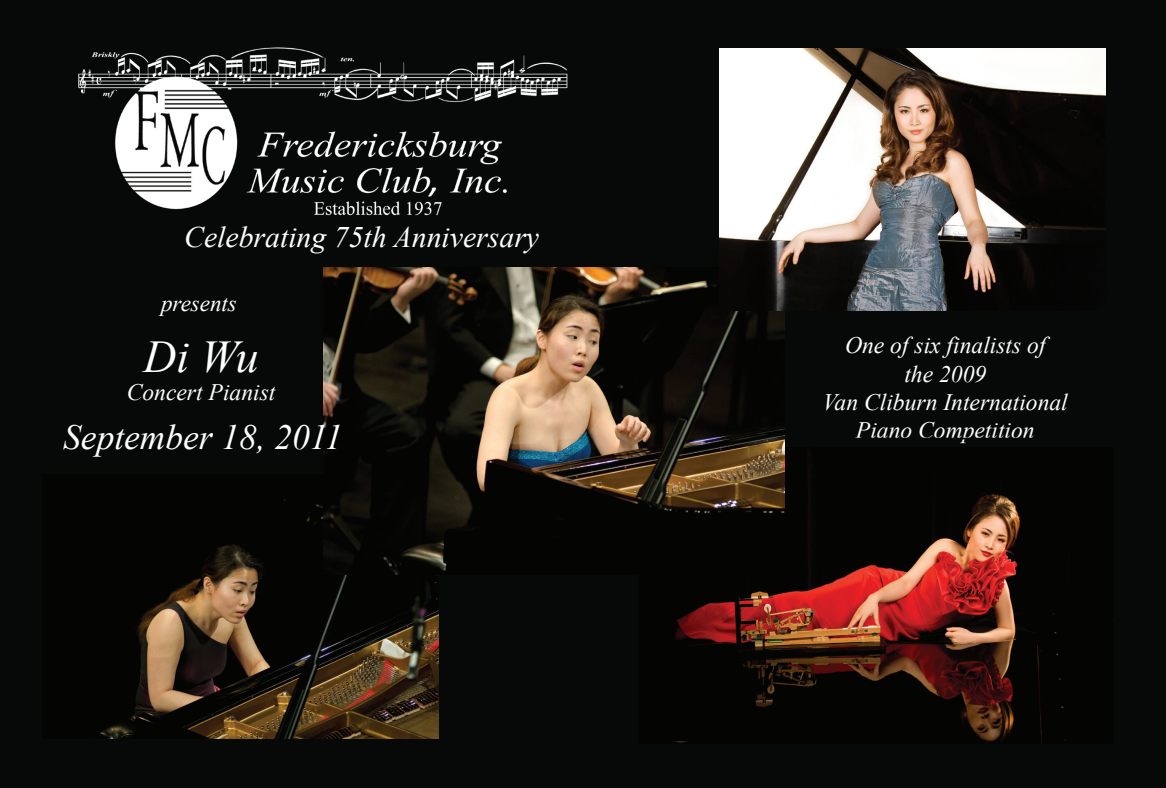
<style>
.page{position:relative;width:1166px;height:788px;background:#070908}
.page>*{position:absolute;margin:0;border:0;box-sizing:border-box;transform-origin:0 0}
.t1{font:italic 45.5px "Times New Roman";color:#fff}
.t2{font:italic 35.35px "Times New Roman";color:#fff}
.t3{font:italic 29.75px "Times New Roman";color:#fff}
.t4{font:italic 23.62px/28.3px "Times New Roman";color:#fff;text-align:center}
.t5{font:italic 22.93px "Times New Roman";color:#fff}
</style>
<div class="page">
<img style="left:78px;top:47px;width:490px;height:169px">
<img style="left:100px;top:499px;width:338px;height:239px">
<img style="left:675px;top:448px;width:391px;height:296px">
<img style="left:323px;top:268px;width:461px;height:306px">
<img style="left:719px;top:48px;width:386px;height:262px">
<p class="t3" style="left:184px;top:216px;width:356px">Celebrating 75th Anniversary</p>
<p class="t5" style="left:161px;top:287px;width:77px">presents</p>
<h1 class="t1" style="left:144px;top:325px;width:116px">Di Wu</h1>
<p class="t4" style="left:127px;top:378px;width:150px">Concert Pianist</p>
<h2 class="t2" style="left:63px;top:412px;width:281px">September 18, 2011</h2>
<p class="t4" style="left:823px;top:330px;width:246px">One of six finalists of<br>the 2009<br>Van Cliburn International<br>Piano Competition</p>
</div>
